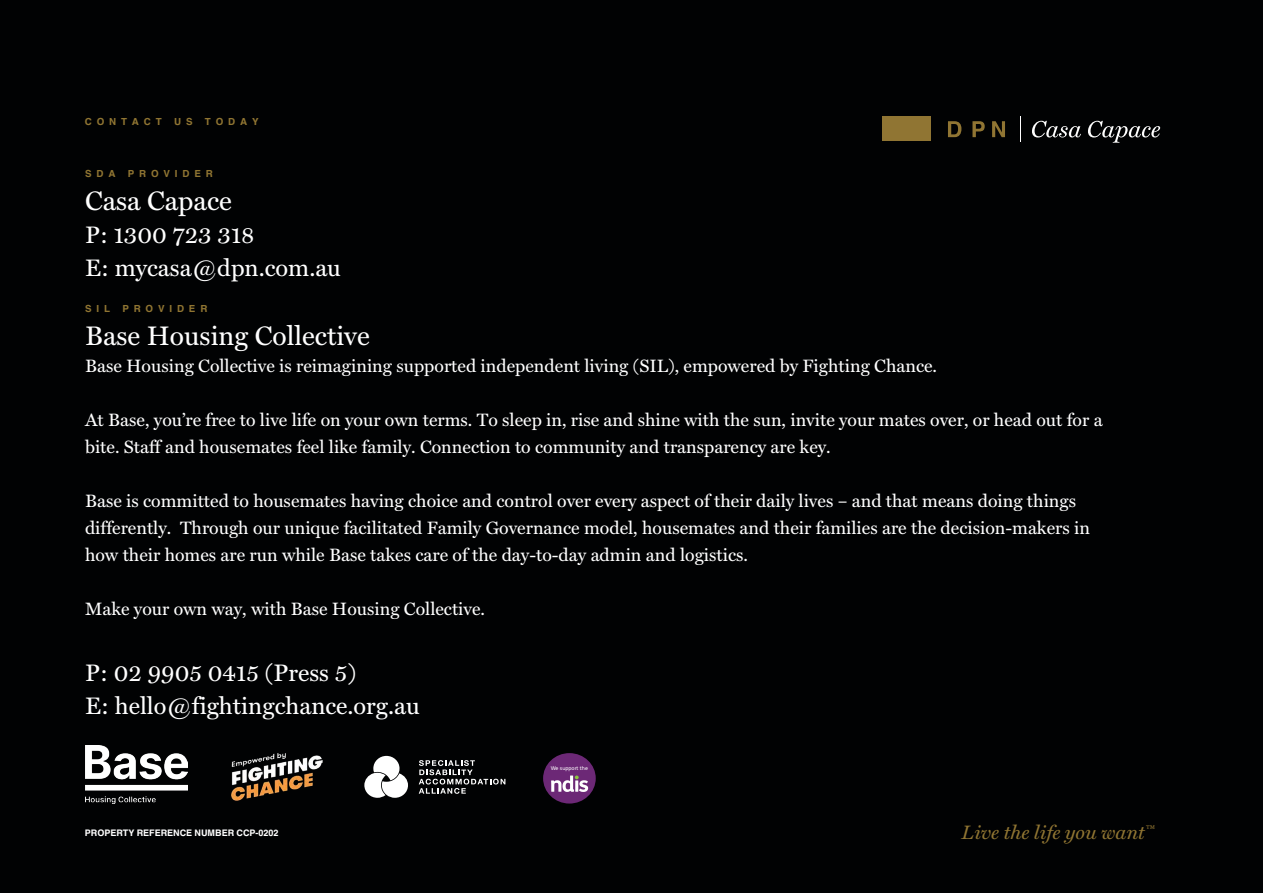
<style>
.page{position:relative;width:1263px;height:893px;background:#010203}
.page>*{position:absolute;margin:0;border:0;box-sizing:border-box;transform-origin:0 0}
.sub{font:27px "Miller Text";color:#fff}
.sub-2{font:24px "Miller Text";color:#fff}
.t1{font:italic 19.5px "Miller Text";color:#907532}
.sub-3{font:18px/27px "Miller Text";color:#fff}
.t2{font:italic 11.4px "Miller Text";color:#907532}
.title_gold{font:700 9.75px "Schulbuch Nord";letter-spacing:.5em;color:#907532}
.t3{font:700 9px "Schulbuch Nord";color:#fff}
.t4{font:5.25px "FS Me Pro";color:#fff;scale:1.04 1}
</style>
<div class="page">
<div style="left:882px;top:117px;width:49px;height:24px;background:#907533"></div>
<svg style="left:972px;top:121px;width:13px;height:16px"></svg>
<svg style="left:948px;top:121px;width:13px;height:16px"></svg>
<svg style="left:992px;top:121px;width:13px;height:16px"></svg>
<svg style="left:1020px;top:117px;width:1px;height:25px"></svg>
<svg style="left:1032px;top:121px;width:49px;height:17px"></svg>
<svg style="left:1088px;top:121px;width:72px;height:22px"></svg>
<svg style="left:419px;top:760px;width:86px;height:34px"></svg>
<svg style="left:364px;top:756px;width:44px;height:42px"></svg>
<div style="left:543px;top:753px;width:53px;height:51px;background:#6c2876;border-radius:50%"></div>
<svg style="left:551px;top:775px;width:37px;height:17px"></svg>
<img style="left:85px;top:745px;width:103px;height:58px">
<img style="left:231px;top:753px;width:92px;height:48px">
<p class="title_gold" style="left:85px;top:115px;width:78px">CONTACT</p>
<p class="title_gold" style="left:174px;top:115px;width:20px">U S</p>
<p class="title_gold" style="left:205px;top:115px;width:55px">TODAY</p>
<p class="title_gold" style="left:85px;top:167px;width:32px">SDA</p>
<p class="title_gold" style="left:128px;top:167px;width:87px">PROVIDER</p>
<p class="sub" style="left:85px;top:185px;width:148px">Casa Capace</p>
<p class="sub-2" style="left:85px;top:221px;width:171px">P: 1300 723 318</p>
<p class="sub-2" style="left:85px;top:254px;width:257px">E: mycasa@dpn.com.au</p>
<p class="title_gold" style="left:85px;top:302px;width:26px">SIL</p>
<p class="title_gold" style="left:122px;top:302px;width:87px">PROVIDER</p>
<p class="sub" style="left:85px;top:320px;width:286px">Base Housing Collective</p>
<p class="sub-3" style="left:85px;top:352px;width:853px">Base Housing Collective is reimagining supported independent living (SIL), empowered by Fighting Chance.</p>
<p class="sub-3" style="left:85px;top:406px;width:1019px">At Base, you’re free to live life on your own terms. To sleep in, rise and shine with the sun, invite your mates over, or head out for a bite. Staff and housemates feel like family. Connection to community and transparency are key.</p>
<p class="sub-3" style="left:85px;top:487px;width:1006px">Base is committed to housemates having choice and control over every aspect of their daily lives – and that means doing things differently. Through our unique facilitated Family Governance model, housemates and their families are the decision-makers in how their homes are run while Base takes care of the day-to-day admin and logistics.</p>
<p class="sub-3" style="left:85px;top:595px;width:402px">Make your own way, with Base Housing Collective.</p>
<p class="sub-2" style="left:85px;top:659px;width:273px">P: 02 9905 0415 (Press 5)</p>
<p class="sub-2" style="left:85px;top:692px;width:336px">E: hello@fightingchance.org.au</p>
<p class="t3" style="left:85px;top:827px;width:195px">PROPERTY REFERENCE NUMBER CCP-0202</p>
<p class="t4" style="left:551px;top:764px;width:37px">We support the</p>
<p class="t1" style="left:962px;top:821px;width:184px">Live the life you want</p>
<p class="t2" style="left:1145px;top:822px;width:11px">™</p>
</div>
